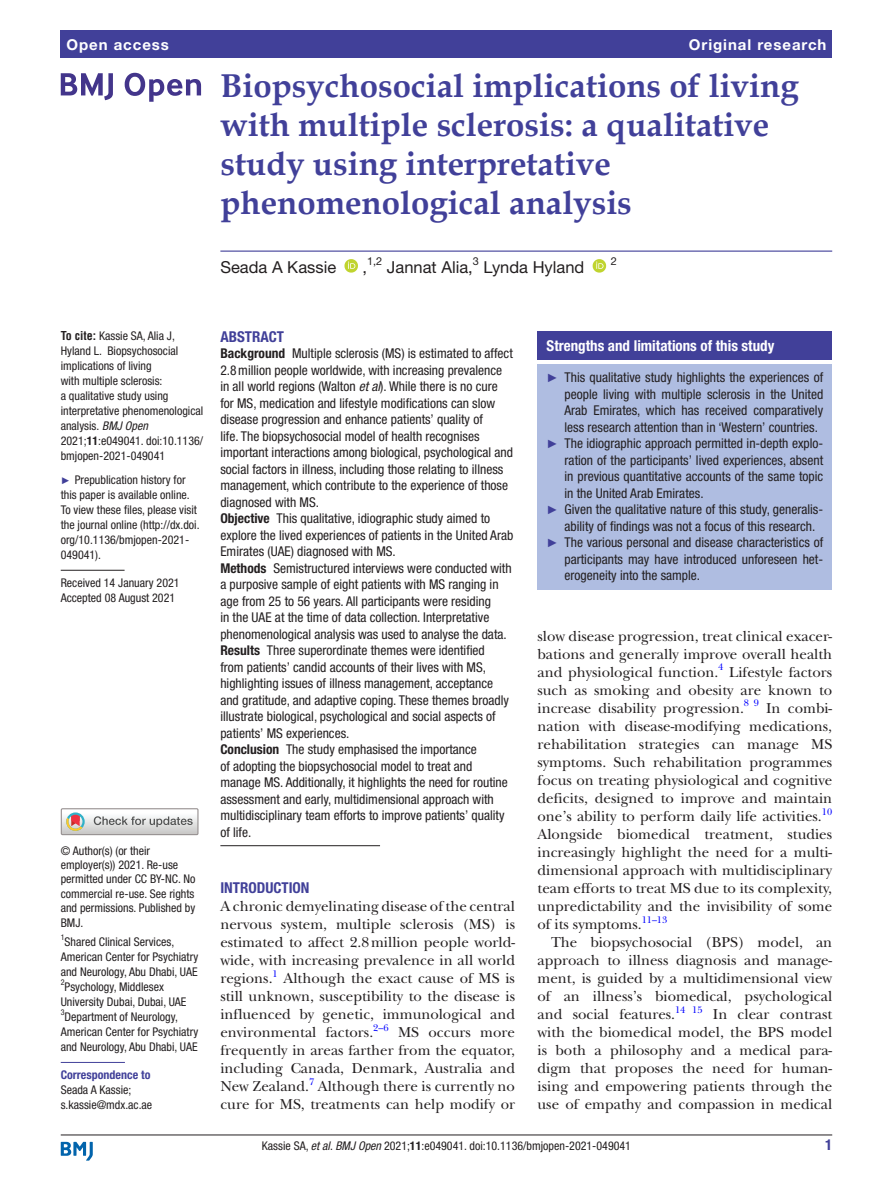
<style>
.page{position:relative;width:893px;height:1191px;background:#fff}
.page>*{position:absolute;margin:0;border:0;box-sizing:border-box;transform-origin:0 0}
.t1{font:700 33px/39px "Book Antiqua";color:#414099}
.t2{font:16.5px "Helvetica Neue LT Std";color:#231f20}
.t3{font:15px/18px "New Baskerville";color:#231f20;text-align:justify}
.t4{font:700 condensed 15px "Helvetica Neue LT Std";color:#fff}
.t5{font:700 15px "Helvetica Neue LT Std";letter-spacing:.065em;color:#fff}
.t6{font:700 condensed 15px "Helvetica Neue LT Std";color:#414099}
.t7{font:condensed 13.5px/16.5px "Helvetica Neue LT Std";color:#231f20}
.t8{font:condensed 12px/15px "Helvetica Neue LT Std";color:#231f20}
.t9{font:700 condensed 12px "Helvetica Neue LT Std";color:#414099}
.t10{font:10.95px "Helvetica Neue LT Std";color:#231f20}
.t11{font:9.9px "New Baskerville";color:#00f}
.t12{font:condensed 7.95px "Helvetica Neue LT Std";color:#231f20}
.s1{font-family:"Helvetica LT Std";font-weight:700}
.s2{font-style:italic}
.s3{font-weight:700}
.s4{font-family:"Arial";font-stretch:normal;font-size:9.75px;color:#414099}
.s5{font-family:"Arial";font-stretch:normal;font-size:12px;color:#414099}
</style>
<div class="page">
<hr style="left:61px;top:1134px;width:771px;height:1px;background:#231f20">
<svg style="left:61px;top:1141px;width:32px;height:19px"></svg>
<div style="left:61px;top:31px;width:771px;height:27px;background:#414099"></div>
<hr style="left:220px;top:250px;width:612px;height:2px;background:#414099">
<svg style="left:344px;top:259px;width:14px;height:14px"></svg>
<svg style="left:593px;top:259px;width:13px;height:14px"></svg>
<hr style="left:61px;top:570px;width:64px;height:1px;background:#231f20">
<hr style="left:61px;top:1062px;width:64px;height:1px;background:#414099">
<svg style="left:61px;top:73px;width:52px;height:27px"></svg>
<svg style="left:125px;top:73px;width:76px;height:29px"></svg>
<div style="left:61px;top:808px;width:138px;height:27px;border:1px solid #969090"></div>
<svg style="left:61px;top:808px;width:137px;height:26px"></svg>
<hr style="left:220px;top:845px;width:160px;height:1px;background:#231f20">
<div style="left:538px;top:331px;width:294px;height:29px;background:#414099"></div>
<div style="left:538px;top:364px;width:294px;height:225px;background:#afbde1"></div>
<p class="t5" style="left:66px;top:35px;width:104px">Open access</p>
<p class="t5" style="left:689px;top:35px;width:139px">Original research</p>
<h1 class="t1" style="left:220px;top:66px;width:580px">Biopsychosocial implications of living with multiple sclerosis: a qualitative study using interpretative phenomenological analysis</h1>
<p class="t2" style="left:220px;top:257px;width:117px">Seada A Kassie</p>
<p class="t2" style="left:363px;top:257px;width:6px">,</p>
<p class="t10" style="left:367px;top:255px;width:17px">1,2</p>
<p class="t2" style="left:387px;top:257px;width:87px">Jannat Alia,</p>
<p class="t10" style="left:473px;top:255px;width:8px">3</p>
<p class="t2" style="left:483px;top:257px;width:102px">Lynda Hyland</p>
<p class="t10" style="left:611px;top:255px;width:8px">2</p>
<p class="t8" style="left:61px;top:328px;width:144px"><span class="s1">To cite:</span> Kassie SA, Alia J,<br>Hyland L. Biopsychosocial implications of living<br>with multiple sclerosis:<br>a qualitative study using interpretative phenomenological analysis. <span class="s2">BMJ Open<br></span>2021;<span class="s3">11</span>:e049041. doi:10.1136/ bmjopen-2021-049041</p>
<p class="t8" style="left:61px;top:472px;width:140px"><span class="s4">►</span> Prepublication history for this paper is available online.<br>To view these files, please visit the journal online (http://dx.doi. org/10.1136/bmjopen-2021-<br>049041).</p>
<p class="t8" style="left:61px;top:575px;width:120px">Received 14 January 2021<br>Accepted 08 August 2021</p>
<p class="t8" style="left:61px;top:843px;width:136px;line-height:14.4px">© Author(s) (or their employer(s)) 2021. Re-use permitted under CC BY-NC. No commercial re-use. See rights and permissions. Published by<br>BMJ.</p>
<p class="t12" style="left:61px;top:933px;width:5px">1</p>
<p class="t8" style="left:61px;top:934px;width:139px;text-indent:4px">Shared Clinical Services,<br>American Center for Psychiatry and Neurology, Abu Dhabi, UAE</p>
<p class="t12" style="left:61px;top:978px;width:5px">2</p>
<p class="t8" style="left:61px;top:979px;width:139px;text-indent:4px">Psychology, Middlesex<br>University Dubai, Dubai, UAE<br><sup>3</sup>Department of Neurology,<br>American Center for Psychiatry and Neurology, Abu Dhabi, UAE</p>
<p class="t9" style="left:61px;top:1067px;width:91px">Correspondence to</p>
<p class="t8" style="left:61px;top:1082px;width:93px">Seada A Kassie; s.kassie@mdx.ac.ae</p>
<p class="t6" style="left:220px;top:327px;width:65px">ABSTRACT</p>
<p class="t7" style="left:220px;top:345px;width:294px"><span class="s3">Background</span> Multiple sclerosis (MS) is estimated to affect 2.8million people worldwide, with increasing prevalence in all world regions (Walton <span class="s2">et al</span>). While there is no cure for MS, medication and lifestyle modifications can slow disease progression and enhance patients’ quality of<br>life. The biopsychosocial model of health recognises important interactions among biological, psychological and social factors in illness, including those relating to illness management, which contribute to the experience of those diagnosed with MS.<br><span class="s3">Objective</span> This qualitative, idiographic study aimed to explore the lived experiences of patients in the United Arab Emirates (UAE) diagnosed with MS.<br><span class="s3">Methods</span> Semistructured interviews were conducted with a purposive sample of eight patients with MS ranging in age from 25 to 56 years. All participants were residing<br>in the UAE at the time of data collection. Interpretative phenomenological analysis was used to analyse the data.<br><span class="s3">Results</span> Three superordinate themes were identified<br>from patients’ candid accounts of their lives with MS, highlighting issues of illness management, acceptance and gratitude, and adaptive coping. These themes broadly illustrate biological, psychological and social aspects of patients’ MS experiences.<br><span class="s3">Conclusion</span> The study emphasised the importance<br>of adopting the biopsychosocial model to treat and manage MS. Additionally, it highlights the need for routine assessment and early, multidimensional approach with multidisciplinary team efforts to improve patients’ quality of life.</p>
<p class="t6" style="left:220px;top:879px;width:91px">INTRODUCTION</p>
<p class="t3" style="left:220px;top:897px;width:296px">A chronic demyelinating disease of the central nervous system, multiple sclerosis (MS) is estimated to affect 2.8million people world&shy;wide, with increasing prevalence in all world regions.</p>
<p class="t11" style="left:273px;top:967px;width:7px">1</p>
<p class="t3" style="left:220px;top:969px;width:296px;text-indent:63px">Although the exact cause of MS is still unknown, susceptibility to the disease is influenced by genetic, immunological and environmental factors.</p>
<p class="t11" style="left:373px;top:1021px;width:17px">2–6</p>
<p class="t3" style="left:220px;top:1023px;width:296px;text-indent:178px">MS occurs more frequently in areas farther from the equator, including Canada, Denmark, Australia and New Zealand.</p>
<p class="t11" style="left:309px;top:1075px;width:7px">7</p>
<p class="t3" style="left:220px;top:1077px;width:296px;text-align:right">Although there is currently no<br>cure for MS, treatments can help modify or</p>
<p class="t4" style="left:547px;top:336px;width:229px">Strengths and limitations of this study</p>
<p class="t7" style="left:547px;top:369px;width:278px"><span class="s5">►</span> This qualitative study highlights the experiences of</p>
<p class="t7" style="left:565px;top:386px;width:260px">people living with multiple sclerosis in the United</p>
<p class="t7" style="left:565px;top:402px;width:260px">Arab Emirates, which has received comparatively</p>
<p class="t7" style="left:565px;top:419px;width:255px">less research attention than in ‘Western’ countries.</p>
<p class="t7" style="left:547px;top:435px;width:278px"><span class="s5">►</span> The idiographic approach permitted in-depth explo-</p>
<p class="t7" style="left:565px;top:452px;width:260px">ration of the participants’ lived experiences, absent</p>
<p class="t7" style="left:565px;top:468px;width:260px">in previous quantitative accounts of the same topic</p>
<p class="t7" style="left:565px;top:485px;width:141px">in the United Arab Emirates.</p>
<p class="t7" style="left:547px;top:501px;width:278px"><span class="s5">►</span> Given the qualitative nature of this study, generalis-</p>
<p class="t7" style="left:565px;top:518px;width:252px">ability of findings was not a focus of this research.</p>
<p class="t7" style="left:547px;top:534px;width:278px"><span class="s5">►</span> The various personal and disease characteristics of</p>
<p class="t7" style="left:565px;top:551px;width:260px">participants may have introduced unforeseen het-</p>
<p class="t7" style="left:565px;top:567px;width:137px">erogeneity into the sample.</p>
<p class="t3" style="left:538px;top:627px;width:296px">slow disease progression, treat clinical exacer&shy;bations and generally improve overall health and physiological function.<sup>4</sup> Lifestyle factors such as smoking and obesity are known to increase disability progression.</p>
<p class="t11" style="left:744px;top:697px;width:17px">8 9</p>
<p class="t3" style="left:538px;top:699px;width:296px;text-indent:229px">In combi&shy;nation with disease-modifying medications, rehabilitation strategies can manage MS symptoms. Such rehabilitation programmes focus on treating physiological and cognitive deficits, designed to improve and maintain one’s ability to perform daily life activities.</p>
<p class="t11" style="left:822px;top:805px;width:12px">10</p>
<p class="t3" style="left:538px;top:825px;width:296px">Alongside biomedical treatment, studies increasingly highlight the need for a multi&shy;dimensional approach with multidisciplinary team efforts to treat MS due to its complexity, unpredictability and the invisibility of some of its symptoms.</p>
<p class="t11" style="left:642px;top:913px;width:27px">11–13</p>
<p class="t3" style="left:538px;top:933px;width:296px;text-indent:14px">The biopsychosocial (BPS) model, an approach to illness diagnosis and manage&shy;ment, is guided by a multidimensional view of an illness’s biomedical, psychological and social features.<sup>14</sup> <sup>15</sup></p>
<p class="t3" style="left:538px;top:1005px;width:296px;text-indent:175px">In clear contrast with the biomedical model, the BPS model is both a philosophy and a medical para&shy;digm that proposes the need for human&shy;ising and empowering patients through the use of empathy and compassion in medical</p>
<p class="t8" style="left:262px;top:1137px;width:371px">Kassie SA, <span class="s2">et al</span>. <span class="s2">BMJ Open</span> 2021;<span class="s3">11</span>:e049041. doi:10.1136/bmjopen-2021-049041</p>
<p class="t6" style="left:825px;top:1135px;width:9px">1</p>
</div>
